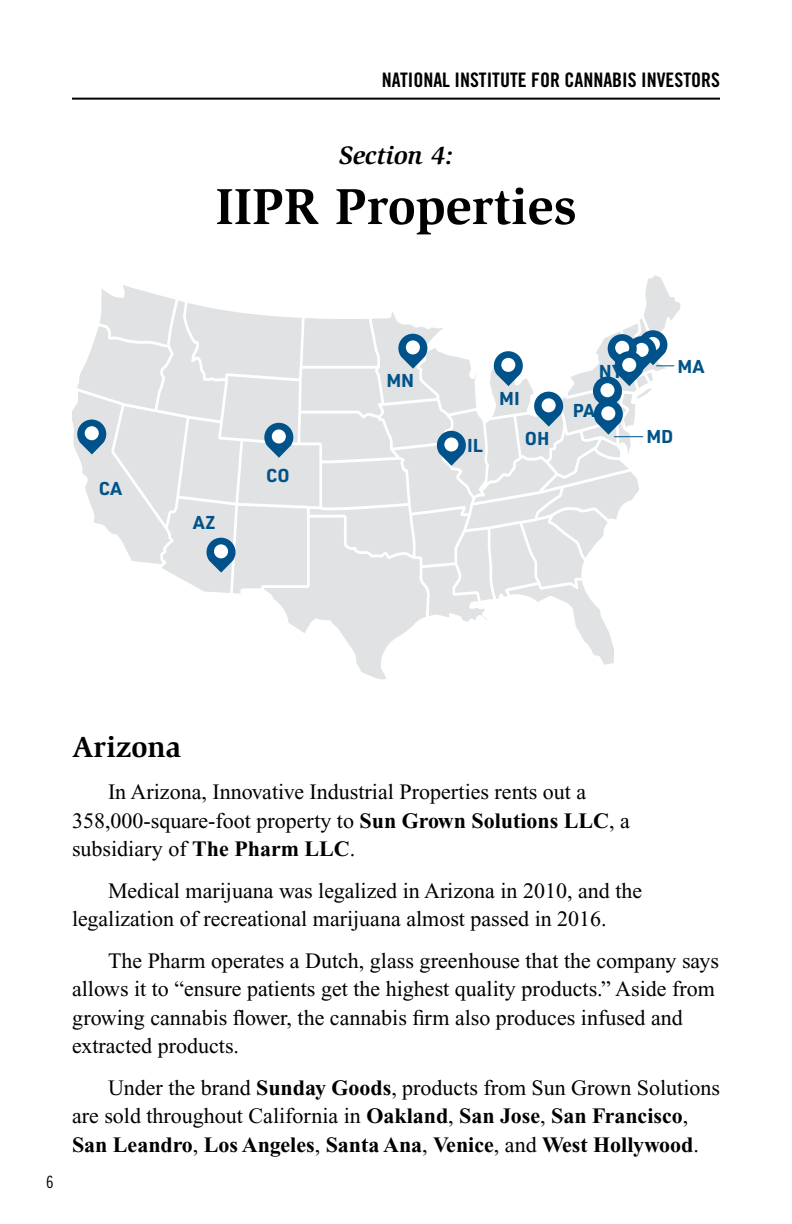
<style>
.page{position:relative;width:792px;height:1224px;background:#fff}
.page>*{position:absolute;margin:0;border:0;box-sizing:border-box;transform-origin:0 0}
.t1{font:700 52px "Slimbach";color:#000}
.t2{font:700 30px "Slimbach";color:#000}
.t3{font:italic 700 26px "Slimbach";color:#000}
.t4{font:22px/28.6px "Times New Roman";color:#000}
.t5{font:700 22px/28.6px "Times New Roman";color:#000}
.t6{font:20px "Trade Gothic Bold Cond Twenty";color:#000}
.t7{font:700 18.2px "URWDIN";color:#00538a}
.t8{font:17px "Trade Gothic Cond Eighteen";color:#000}
.s1{font-weight:700}
.s2{font-weight:400}
</style>
<div class="page">
<hr style="left:72px;top:98px;width:648px;height:2px;background:#000">
<svg style="left:72px;top:275px;width:609px;height:404px"></svg>
<p class="t7" style="left:99px;top:476px;width:25px">CA</p>
<p class="t6" style="left:382px;top:68px;width:340px">NATIONAL INSTITUTE FOR CANNABIS INVESTORS</p>
<p class="t3" style="left:339px;top:140px;width:116px">Section 4:</p>
<h1 class="t1" style="left:215px;top:176px;width:363px">IIPR Properties</h1>
<p class="t7" style="left:193px;top:510px;width:24px">AZ</p>
<p class="t7" style="left:266px;top:463px;width:25px">CO</p>
<p class="t7" style="left:386px;top:368px;width:29px">MN</p>
<p class="t7" style="left:467px;top:433px;width:17px">IL</p>
<p class="t7" style="left:499px;top:386px;width:22px">MI</p>
<p class="t7" style="left:525px;top:426px;width:26px">OH</p>
<p class="t7" style="left:599px;top:359px;width:25px">NY</p>
<p class="t7" style="left:573px;top:398px;width:24px">PA</p>
<p class="t7" style="left:677px;top:354px;width:28px">MA</p>
<p class="t7" style="left:646px;top:424px;width:29px">MD</p>
<p class="t8" style="left:46px;top:1172px;width:9px">6</p>
<h2 class="t2" style="left:72px;top:729px;width:111px">Arizona</h2>
<p class="t4" style="left:72px;top:778px;width:559px;text-indent:36px">In Arizona, Innovative Industrial Properties rents out a<br>358,000-square-foot property to <span class="s1">Sun Grown Solutions LLC</span>, a subsidiary of <span class="s1">The Pharm LLC</span>.</p>
<p class="t4" style="left:72px;top:876px;width:572px;text-indent:36px">Medical marijuana was legalized in Arizona in 2010, and the legalization of recreational marijuana almost passed in 2016.</p>
<p class="t4" style="left:72px;top:946px;width:649px;text-indent:36px">The Pharm operates a Dutch, glass greenhouse that the company says allows it to “ensure patients get the highest quality products.” Aside from growing cannabis flower, the cannabis firm also produces infused and extracted products.</p>
<p class="t5" style="left:72px;top:1073px;width:650px;text-indent:36px"><span class="s2">Under the brand</span> Sunday Goods<span class="s2">, products from Sun Grown Solutions are sold throughout California in</span> Oakland<span class="s2">,</span> San Jose<span class="s2">,</span> San Francisco<span class="s2">,<br></span>San Leandro<span class="s2">,</span> Los Angeles<span class="s2">,</span> Santa Ana<span class="s2">,</span> Venice<span class="s2">, and</span> West Hollywood<span class="s2">.</span></p>
</div>
